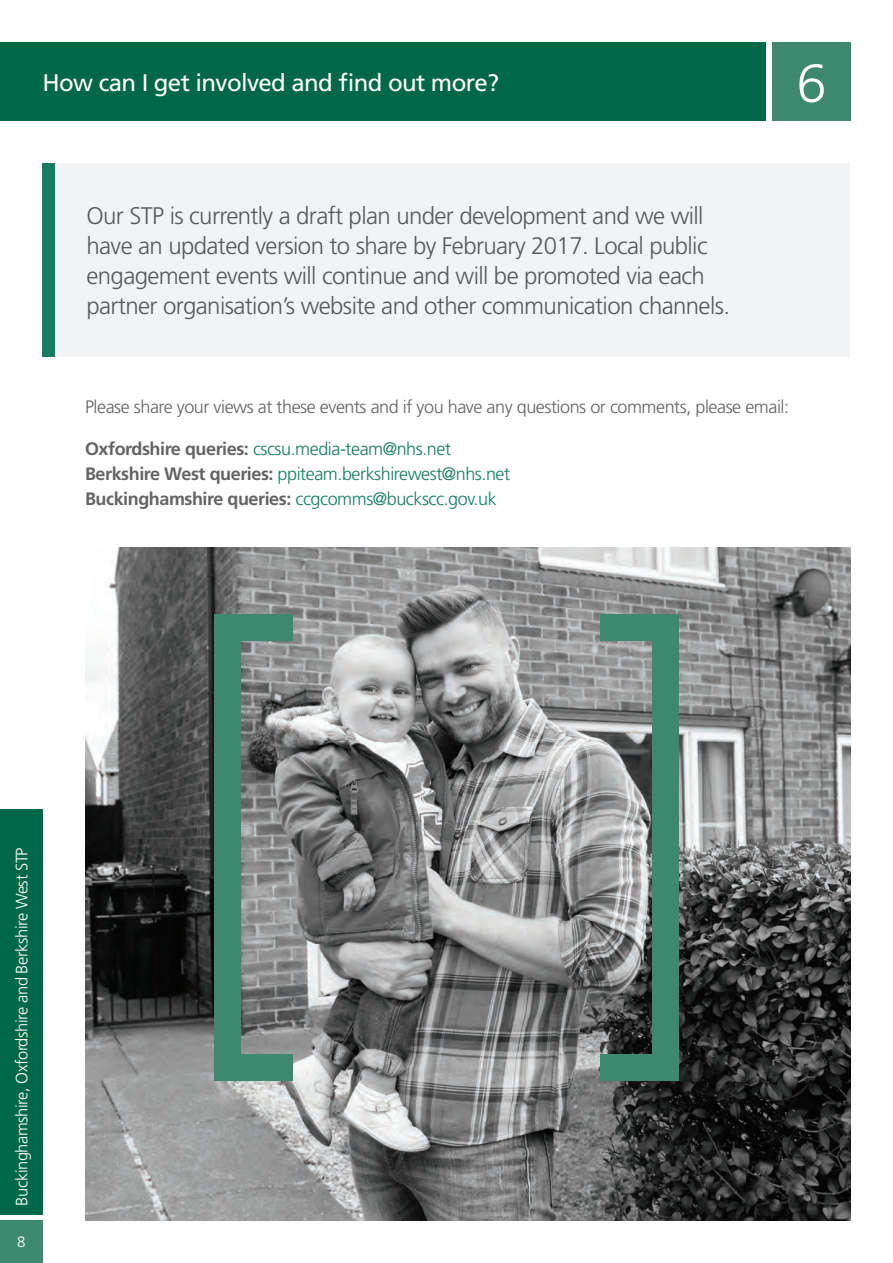
<style>
.page{position:relative;width:893px;height:1263px;background:#fff}
.page>*{position:absolute;margin:0;border:0;box-sizing:border-box;transform-origin:0 0}
.t1{font:300 54px "Frutiger LT Std";color:#fff}
.Intro_Para{font:300 24px/30px "Frutiger LT Std";letter-spacing:-.025em;color:#57585a}
.t2{font:24px "Frutiger LT Std";letter-spacing:-.025em;color:#fff}
.t3{font:300 18px "Frutiger LT Std";letter-spacing:-.025em;color:#177c62}
.t4{font:300 18px "Frutiger LT Std";letter-spacing:-.025em;color:#636366}
.t5{font:700 18px "Frutiger LT Std";letter-spacing:-.025em;color:#636366}
.t6{font:300 16.5px "Frutiger LT Std";letter-spacing:-.025em;color:#fff}
.t7{font:300 15px "Frutiger LT Std";color:#fff}
.s1{font-weight:700;color:#636366}
.s2{font-weight:300;color:#177c62}
</style>
<div class="page">
<div style="left:0;top:43px;width:765px;height:78px;background:#006847"></div>
<div style="left:772px;top:43px;width:78px;height:78px;background:#3d886f"></div>
<div style="left:43px;top:164px;width:807px;height:193px;background:#f2f3f4"></div>
<img style="left:85px;top:548px;width:765px;height:672px">
<div style="left:43px;top:164px;width:12px;height:193px;background:#177c62"></div>
<div style="left:0;top:809px;width:43px;height:406px;background:#006847"></div>
<div style="left:0;top:1220px;width:43px;height:43px;background:#3d886f"></div>
<div style="left:214px;top:1054px;width:79px;height:26px;background:#3d886f"></div>
<div style="left:214px;top:614px;width:79px;height:27px;background:#3d886f"></div>
<div style="left:214px;top:614px;width:26px;height:466px;background:#3d886f"></div>
<div style="left:600px;top:614px;width:79px;height:27px;background:#3d886f"></div>
<div style="left:600px;top:1054px;width:79px;height:26px;background:#3d886f"></div>
<div style="left:653px;top:614px;width:26px;height:466px;background:#3d886f"></div>
<p class="t2" style="left:43px;top:68px;width:458px">How can I get involved and find out more?</p>
<p class="t1" style="left:796px;top:53px;width:32px">6</p>
<p class="Intro_Para" style="left:86px;top:201px;width:645px">Our STP is currently a draft plan under development and we will have an updated version to share by February 2017. Local public engagement events will continue and will be promoted via each partner organisation’s website and other communication channels.</p>
<p class="t4" style="left:85px;top:396px;width:706px">Please share your views at these events and if you have any questions or comments, please email:</p>
<p class="t3" style="left:85px;top:438px;width:367px"><span class="s1">Oxfordshire queries:</span> cscsu.media-team@nhs.net</p>
<p class="t3" style="left:85px;top:464px;width:427px"><span class="s1">Berkshire West queries:</span> ppiteam.berkshirewest@nhs.net</p>
<p class="t5" style="left:85px;top:488px;width:413px">Buckinghamshire queries: <span class="s2">ccgcomms@buckscc.gov.uk</span></p>
<p class="t6" style="left:12px;top:1206px;width:360px;rotate:-90deg">Buckinghamshire, Oxfordshire and Berkshire West STP</p>
<p class="t7" style="left:17px;top:1234px;width:10px">8</p>
</div>
